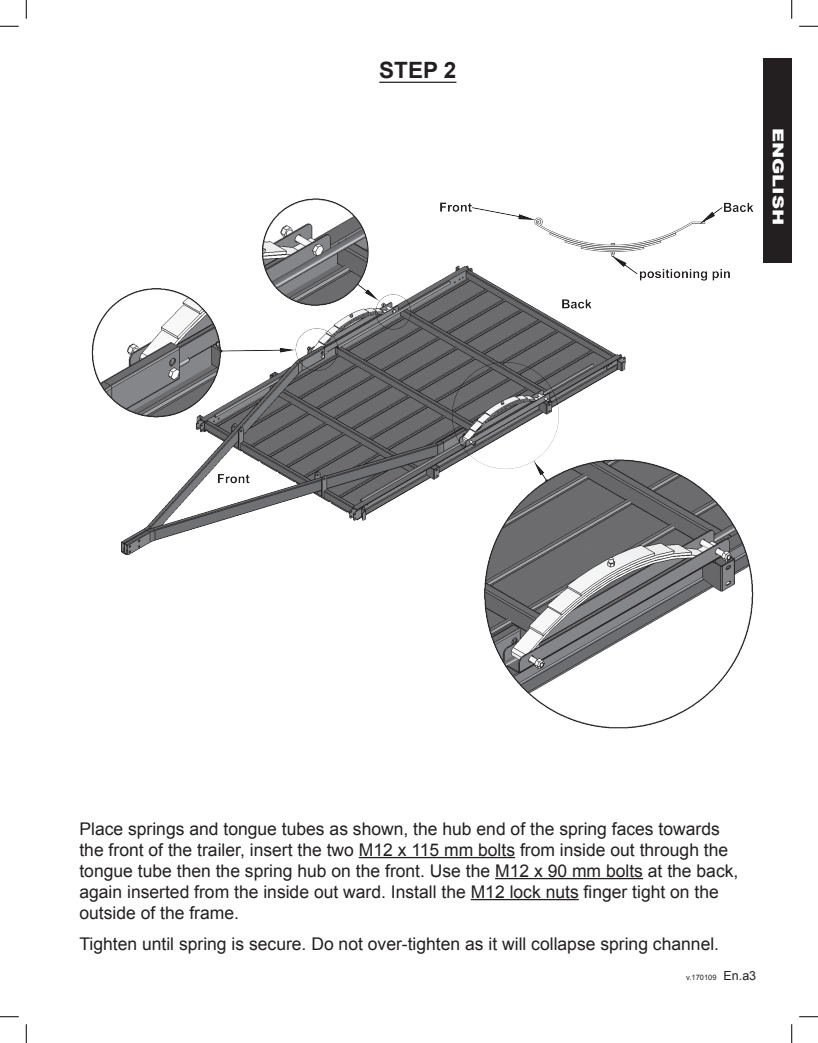
<style>
.page{position:relative;width:818px;height:1043px;background:#fff}
.page>*{position:absolute;margin:0;border:0;box-sizing:border-box;transform-origin:0 0}
.t1{font:700 22.5px "Arial";color:#231f20}
.t2{font:17.5px/21px "Arial";color:#231f20}
.t3{font:900 15px "Arial";color:#fff;scale:1.3 1}
.t4{font:7.5px "Arial";color:#231f20}
.s1{font-size:12.5px}
</style>
<div class="page">
<div style="left:763px;top:58px;width:28px;height:205px;background:#231f20"></div>
<hr style="left:379px;top:82px;width:77px;height:1px;background:#231f20">
<hr style="left:359px;top:857px;width:156px;height:1px;background:#231f20">
<hr style="left:495px;top:878px;width:148px;height:1px;background:#231f20">
<hr style="left:470px;top:899px;width:108px;height:1px;background:#231f20">
<img style="left:91px;top:198px;width:663px;height:531px">
<svg style="left:0;top:25px;width:19px;height:2px"></svg>
<svg style="left:799px;top:25px;width:19px;height:2px"></svg>
<svg style="left:0;top:1016px;width:19px;height:1px"></svg>
<svg style="left:799px;top:1016px;width:19px;height:1px"></svg>
<svg style="left:25px;top:0;width:2px;height:19px"></svg>
<svg style="left:25px;top:1024px;width:2px;height:18px"></svg>
<svg style="left:791px;top:0;width:1px;height:19px"></svg>
<svg style="left:791px;top:1024px;width:1px;height:18px"></svg>
<p class="t1" style="left:379px;top:55px;width:79px">STEP 2</p>
<p class="t3" style="left:789px;top:128px;width:76px;rotate:90deg">ENGLISH</p>
<p class="t2" style="left:79px;top:818px;width:660px">Place springs and tongue tubes as shown, the hub end of the spring faces towards the front of the trailer, insert the two M12 x 115 mm bolts from inside out through the tongue tube then the spring hub on the front. Use the M12 x 90 mm bolts at the back, again inserted from the inside out ward. Install the M12 lock nuts finger tight on the outside of the frame.</p>
<p class="t2" style="left:79px;top:933px;width:641px">Tighten until spring is secure. Do not over-tighten as it will collapse spring channel.</p>
<p class="t4" style="left:686px;top:972px;width:71px">v.170109 <span class="s1">En.a3</span></p>
</div>
